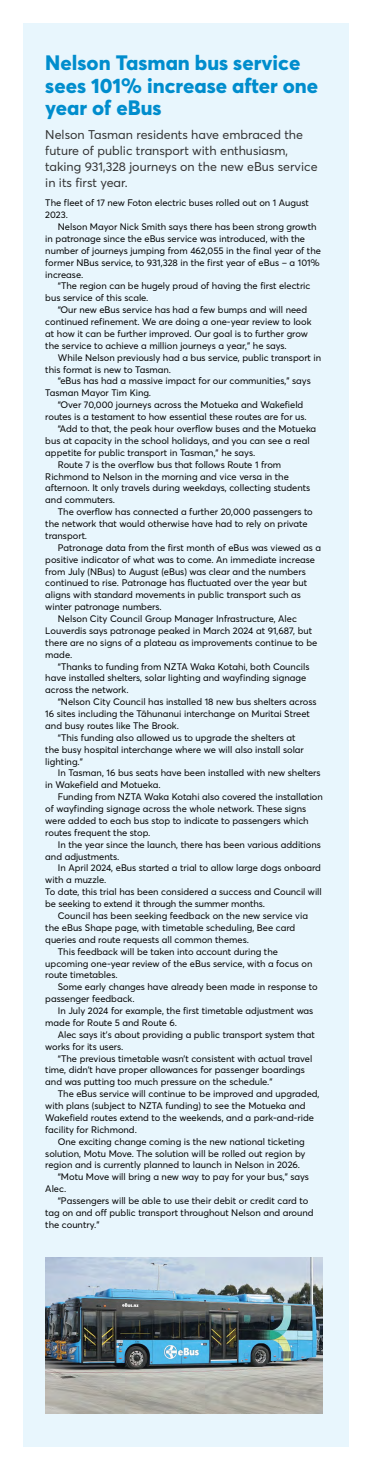
<style>
.page{position:relative;width:372px;height:1470px;background:#fff}
.page>*{position:absolute;margin:0;border:0;box-sizing:border-box;transform-origin:0 0}
.t1{font:800 20.62px/22.5px "Averta";color:#008dcd}
.t2{font:12.5px/16.2px "Averta";color:#333}
.t3{font:9.38px/11.9px "Averta";color:#000}
</style>
<div class="page">
<div style="left:23px;top:23px;width:326px;height:1424px;background:#e8f6fd"></div>
<img style="left:45px;top:1258px;width:278px;height:156px">
<h1 class="t1" style="left:45px;top:51px;width:274px">Nelson Tasman bus service sees 101% increase after one year of eBus</h1>
<h2 class="t2" style="left:45px;top:126px;width:274px">Nelson Tasman residents have embraced the future of public transport with enthusiasm, taking 931,328 journeys on the new eBus service in its first year.</h2>
<p class="t3" style="left:45px;top:197px;width:265px">The fleet of 17 new Foton electric buses rolled out on 1 August<br>2023.</p>
<p class="t3" style="left:45px;top:220px;width:277px;text-indent:12px">Nelson Mayor Nick Smith says there has been strong growth in patronage since the eBus service was introduced, with the number of journeys jumping from 462,055 in the final year of the former NBus service, to 931,328 in the first year of eBus – a 101% increase.</p>
<p class="t3" style="left:45px;top:280px;width:267px;text-indent:12px">“The region can be hugely proud of having the first electric bus service of this scale.</p>
<p class="t3" style="left:45px;top:304px;width:268px;text-indent:12px">“Our new eBus service has had a few bumps and will need continued refinement. We are doing a one-year review to look at how it can be further improved. Our goal is to further grow the service to achieve a million journeys a year,” he says.</p>
<p class="t3" style="left:45px;top:351px;width:277px;text-indent:12px">While Nelson previously had a bus service, public transport in this format is new to Tasman.</p>
<p class="t3" style="left:45px;top:375px;width:267px;text-indent:12px">“eBus has had a massive impact for our communities,” says<br>Tasman Mayor Tim King.</p>
<p class="t3" style="left:58px;top:399px;width:247px">“Over 70,000 journeys across the Motueka and Wakefield</p>
<p class="t3" style="left:45px;top:411px;width:263px">routes is a testament to how essential these routes are for us.</p>
<p class="t3" style="left:58px;top:422px;width:260px">“Add to that, the peak hour overflow buses and the Motueka</p>
<p class="t3" style="left:45px;top:434px;width:266px">bus at capacity in the school holidays, and you can see a real</p>
<p class="t3" style="left:45px;top:446px;width:211px">appetite for public transport in Tasman,” he says.</p>
<p class="t3" style="left:58px;top:458px;width:225px">Route 7 is the overflow bus that follows Route 1 from</p>
<p class="t3" style="left:45px;top:470px;width:245px">Richmond to Nelson in the morning and vice versa in the</p>
<p class="t3" style="left:45px;top:482px;width:266px">afternoon. It only travels during weekdays, collecting students</p>
<p class="t3" style="left:45px;top:494px;width:71px">and commuters.</p>
<p class="t3" style="left:58px;top:506px;width:256px">The overflow has connected a further 20,000 passengers to</p>
<p class="t3" style="left:45px;top:517px;width:264px">the network that would otherwise have had to rely on private</p>
<p class="t3" style="left:45px;top:529px;width:43px">transport.</p>
<p class="t3" style="left:58px;top:541px;width:265px">Patronage data from the first month of eBus was viewed as a</p>
<p class="t3" style="left:45px;top:553px;width:271px">positive indicator of what was to come. An immediate increase</p>
<p class="t3" style="left:45px;top:565px;width:262px">from July (NBus) to August (eBus) was clear and the numbers</p>
<p class="t3" style="left:45px;top:577px;width:263px">continued to rise. Patronage has fluctuated over the year but</p>
<p class="t3" style="left:45px;top:589px;width:257px">aligns with standard movements in public transport such as</p>
<p class="t3" style="left:45px;top:601px;width:118px">winter patronage numbers.</p>
<p class="t3" style="left:58px;top:612px;width:241px">Nelson City Council Group Manager Infrastructure, Alec</p>
<p class="t3" style="left:45px;top:624px;width:268px">Louverdis says patronage peaked in March 2024 at 91,687, but</p>
<p class="t3" style="left:45px;top:636px;width:273px">there are no signs of a plateau as improvements continue to be</p>
<p class="t3" style="left:45px;top:648px;width:28px">made.</p>
<p class="t3" style="left:58px;top:660px;width:253px">“Thanks to funding from NZTA Waka Kotahi, both Councils</p>
<p class="t3" style="left:45px;top:672px;width:262px">have installed shelters, solar lighting and wayfinding signage</p>
<p class="t3" style="left:45px;top:684px;width:85px">across the network.</p>
<p class="t3" style="left:58px;top:696px;width:260px">“Nelson City Council has installed 18 new bus shelters across</p>
<p class="t3" style="left:45px;top:707px;width:266px">16 sites including the Tāhunanui interchange on Muritai Street</p>
<p class="t3" style="left:45px;top:719px;width:135px">and busy routes like The Brook.</p>
<p class="t3" style="left:58px;top:731px;width:239px">“This funding also allowed us to upgrade the shelters at</p>
<p class="t3" style="left:45px;top:743px;width:260px">the busy hospital interchange where we will also install solar</p>
<p class="t3" style="left:45px;top:755px;width:39px">lighting."</p>
<p class="t3" style="left:58px;top:767px;width:264px">In Tasman, 16 bus seats have been installed with new shelters</p>
<p class="t3" style="left:45px;top:779px;width:117px">in Wakefield and Motueka.</p>
<p class="t3" style="left:58px;top:791px;width:267px">Funding from NZTA Waka Kotahi also covered the installation</p>
<p class="t3" style="left:45px;top:802px;width:262px">of wayfinding signage across the whole network. These signs</p>
<p class="t3" style="left:45px;top:814px;width:265px">were added to each bus stop to indicate to passengers which</p>
<p class="t3" style="left:45px;top:826px;width:107px">routes frequent the stop.</p>
<p class="t3" style="left:58px;top:838px;width:265px">In the year since the launch, there has been various additions</p>
<p class="t3" style="left:45px;top:850px;width:76px">and adjustments.</p>
<p class="t3" style="left:58px;top:862px;width:265px">In April 2024, eBus started a trial to allow large dogs onboard</p>
<p class="t3" style="left:45px;top:874px;width:62px">with a muzzle.</p>
<p class="t3" style="left:45px;top:886px;width:278px">To date, this trial has been considered a success and Council will</p>
<p class="t3" style="left:45px;top:898px;width:221px">be seeking to extend it through the summer months.</p>
<p class="t3" style="left:58px;top:909px;width:252px">Council has been seeking feedback on the new service via</p>
<p class="t3" style="left:45px;top:921px;width:251px">the eBus Shape page, with timetable scheduling, Bee card</p>
<p class="t3" style="left:45px;top:933px;width:205px">queries and route requests all common themes.</p>
<p class="t3" style="left:58px;top:945px;width:222px">This feedback will be taken into account during the</p>
<p class="t3" style="left:45px;top:957px;width:269px">upcoming one-year review of the eBus service, with a focus on</p>
<p class="t3" style="left:45px;top:969px;width:74px">route timetables.</p>
<p class="t3" style="left:58px;top:981px;width:261px">Some early changes have already been made in response to</p>
<p class="t3" style="left:45px;top:993px;width:91px">passenger feedback.</p>
<p class="t3" style="left:58px;top:1004px;width:257px">In July 2024 for example, the first timetable adjustment was</p>
<p class="t3" style="left:45px;top:1016px;width:133px">made for Route 5 and Route 6.</p>
<p class="t3" style="left:58px;top:1028px;width:259px">Alec says it’s about providing a public transport system that</p>
<p class="t3" style="left:45px;top:1040px;width:80px">works for its users.</p>
<p class="t3" style="left:58px;top:1052px;width:256px">“The previous timetable wasn’t consistent with actual travel</p>
<p class="t3" style="left:45px;top:1064px;width:261px">time, didn’t have proper allowances for passenger boardings</p>
<p class="t3" style="left:45px;top:1076px;width:229px">and was putting too much pressure on the schedule."</p>
<p class="t3" style="left:58px;top:1088px;width:263px">The eBus service will continue to be improved and upgraded,</p>
<p class="t3" style="left:45px;top:1099px;width:262px">with plans (subject to NZTA funding) to see the Motueka and</p>
<p class="t3" style="left:45px;top:1111px;width:270px">Wakefield routes extend to the weekends, and a park-and-ride</p>
<p class="t3" style="left:45px;top:1123px;width:93px">facility for Richmond.</p>
<p class="t3" style="left:58px;top:1135px;width:248px">One exciting change coming is the new national ticketing</p>
<p class="t3" style="left:45px;top:1147px;width:262px">solution, Motu Move. The solution will be rolled out region by</p>
<p class="t3" style="left:45px;top:1159px;width:256px">region and is currently planned to launch in Nelson in 2026.</p>
<p class="t3" style="left:58px;top:1171px;width:253px">“Motu Move will bring a new way to pay for your bus,” says</p>
<p class="t3" style="left:45px;top:1183px;width:22px">Alec.</p>
<p class="t3" style="left:58px;top:1194px;width:252px">“Passengers will be able to use their debit or credit card to</p>
<p class="t3" style="left:45px;top:1206px;width:270px">tag on and off public transport throughout Nelson and around</p>
<p class="t3" style="left:45px;top:1218px;width:56px">the country.”</p>
</div>
